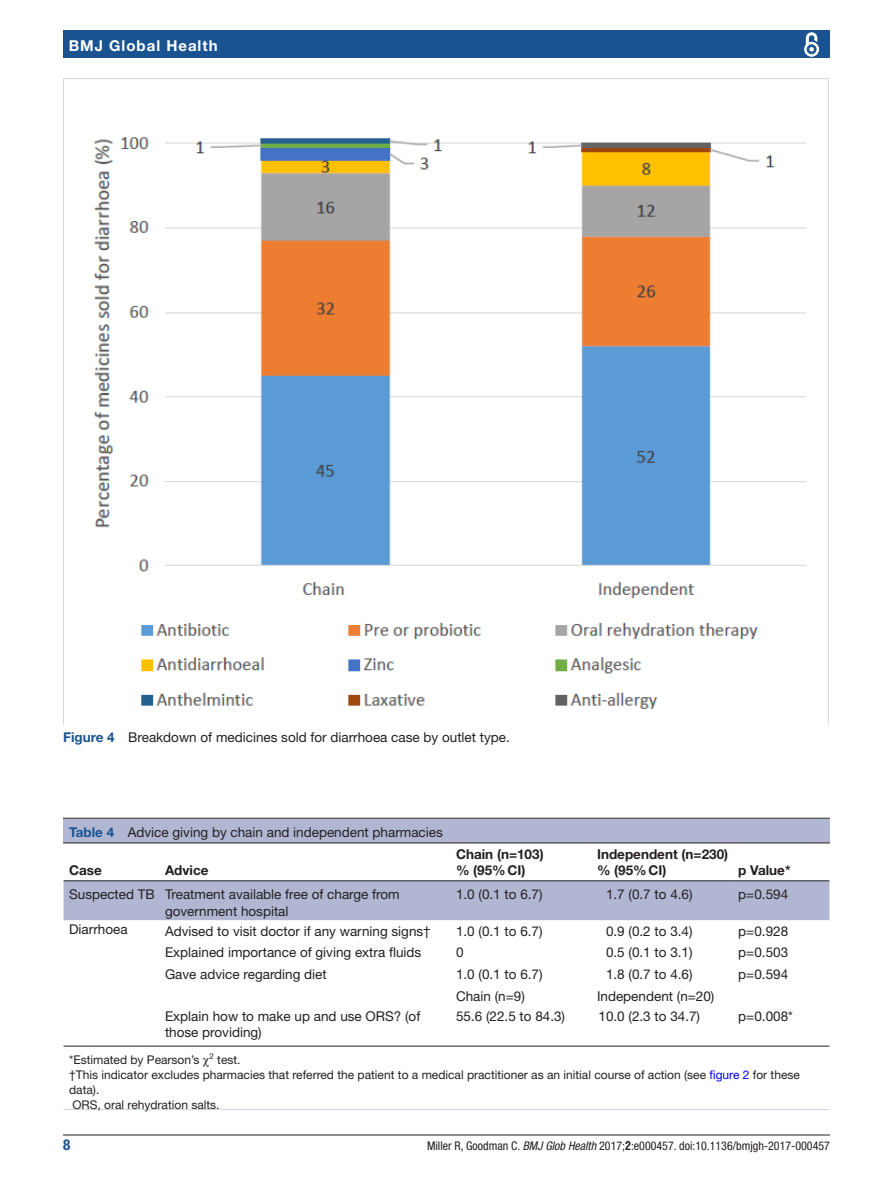
<style>
.page{position:relative;width:893px;height:1191px;background:#fff}
.page>*{position:absolute;margin:0;border:0;box-sizing:border-box;transform-origin:0 0}
.t1{font:700 15px "Helvetica Neue LT Std";letter-spacing:.065em;color:#fff}
.t2{font:700 condensed 15px "Helvetica Neue LT Std";color:#1b5391}
.t3{font:13.5px/16.2px "Helvetica Neue LT Std";color:#231f20}
.t4{font:700 13.5px/16.2px "Helvetica Neue LT Std";color:#231f20}
.t5{font:12px/15px "Helvetica Neue LT Std";color:#231f20}
.t6{font:condensed 12px "Helvetica Neue LT Std";color:#231f20}
.s1{font-weight:700;color:#1b5391}
.s2{color:#00f}
.s3{font-style:italic}
.s4{font-family:"Helvetica LT Std";font-weight:700}
</style>
<div class="page">
<hr style="left:63px;top:1134px;width:767px;height:1px;background:#231f20">
<div style="left:63px;top:31px;width:767px;height:27px;background:#1b5391"></div>
<svg style="left:804px;top:32px;width:16px;height:25px"></svg>
<div style="left:808px;top:46px;width:7px;height:7px;border:1px solid #1b5391;border-radius:50%"></div>
<img style="left:63px;top:78px;width:766px;height:646px">
<div style="left:63px;top:818px;width:767px;height:291px;background:#b1b7d3"></div>
<hr style="left:63px;top:818px;width:767px;height:1px;background:#231f20">
<svg style="left:64px;top:843px;width:766px;height:266px;background:#f2f3f7"></svg>
<hr style="left:63px;top:842px;width:96px;height:1px;background:#231f20">
<hr style="left:63px;top:880px;width:96px;height:1px;background:#231f20">
<hr style="left:159px;top:842px;width:291px;height:1px;background:#231f20">
<hr style="left:159px;top:880px;width:291px;height:1px;background:#231f20">
<hr style="left:450px;top:842px;width:141px;height:1px;background:#231f20">
<hr style="left:450px;top:880px;width:141px;height:1px;background:#231f20">
<hr style="left:591px;top:842px;width:141px;height:1px;background:#231f20">
<hr style="left:591px;top:880px;width:141px;height:1px;background:#231f20">
<hr style="left:732px;top:842px;width:98px;height:1px;background:#231f20">
<hr style="left:732px;top:880px;width:98px;height:1px;background:#231f20">
<hr style="left:159px;top:1045px;width:291px;height:1px;background:#231f20">
<hr style="left:450px;top:1045px;width:141px;height:1px;background:#231f20">
<hr style="left:591px;top:1045px;width:141px;height:1px;background:#231f20">
<hr style="left:63px;top:1045px;width:96px;height:1px;background:#231f20">
<hr style="left:732px;top:1045px;width:98px;height:1px;background:#231f20">
<hr style="left:63px;top:843px;width:1px;height:37px;background:#fff">
<hr style="left:63px;top:880px;width:1px;height:40px;background:#fff">
<svg style="left:63px;top:920px;width:1px;height:86px"></svg>
<hr style="left:63px;top:1006px;width:1px;height:40px;background:#fff">
<hr style="left:63px;top:1046px;width:1px;height:63px;background:#fff">
<svg style="left:203px;top:1058px;width:6px;height:9px"></svg>
<p class="t1" style="left:69px;top:36px;width:150px">BMJ Global Health</p>
<p class="t3" style="left:63px;top:728px;width:448px"><span class="s1">Figure 4</span> Breakdown of medicines sold for diarrhoea case by outlet type.</p>
<p class="t3" style="left:69px;top:823px;width:375px"><span class="s1">Table 4</span> Advice giving by chain and independent pharmacies</p>
<p class="t4" style="left:69px;top:861px;width:34px">Case</p>
<p class="t4" style="left:165px;top:861px;width:45px">Advice</p>
<p class="t4" style="left:456px;top:845px;width:89px">Chain (n=103) % (95%CI)</p>
<p class="t4" style="left:597px;top:845px;width:133px">Independent (n=230) % (95%CI)</p>
<p class="t4" style="left:738px;top:861px;width:54px">p Value*</p>
<p class="t3" style="left:165px;top:886px;width:236px;text-indent:-96px">Suspected TB Treatment available free of charge from government hospital</p>
<p class="t3" style="left:456px;top:886px;width:88px">1.0 (0.1 to 6.7)</p>
<p class="t3" style="left:606px;top:886px;width:88px">1.7 (0.7 to 4.6)</p>
<p class="t3" style="left:738px;top:886px;width:51px">p=0.594</p>
<p class="t3" style="left:69px;top:921px;width:60px">Diarrhoea</p>
<p class="t3" style="left:165px;top:922px;width:267px">Advised to visit doctor if any warning signs†</p>
<p class="t3" style="left:456px;top:922px;width:88px">1.0 (0.1 to 6.7)</p>
<p class="t3" style="left:606px;top:922px;width:88px">0.9 (0.2 to 3.4)</p>
<p class="t3" style="left:738px;top:922px;width:51px">p=0.928</p>
<p class="t3" style="left:165px;top:944px;width:258px">Explained importance of giving extra fluids</p>
<p class="t3" style="left:456px;top:944px;width:9px">0</p>
<p class="t3" style="left:606px;top:944px;width:88px">0.5 (0.1 to 3.1)</p>
<p class="t3" style="left:738px;top:944px;width:51px">p=0.503</p>
<p class="t3" style="left:165px;top:966px;width:163px">Gave advice regarding diet</p>
<p class="t3" style="left:456px;top:966px;width:88px">1.0 (0.1 to 6.7)</p>
<p class="t3" style="left:606px;top:966px;width:88px">1.8 (0.7 to 4.6)</p>
<p class="t3" style="left:738px;top:966px;width:51px">p=0.594</p>
<p class="t3" style="left:456px;top:987px;width:70px">Chain (n=9)</p>
<p class="t3" style="left:597px;top:987px;width:119px">Independent (n=20)</p>
<p class="t3" style="left:165px;top:1007px;width:257px">Explain how to make up and use ORS? (of those providing)</p>
<p class="t3" style="left:456px;top:1007px;width:111px">55.6 (22.5 to 84.3)</p>
<p class="t3" style="left:598px;top:1007px;width:103px">10.0 (2.3 to 34.7)</p>
<p class="t3" style="left:738px;top:1007px;width:56px">p=0.008*</p>
<p class="t5" style="left:69px;top:1052px;width:732px">*Estimated by Pearson’s <sup>2</sup> test.<br>†This indicator excludes pharmacies that referred the patient to a medical practitioner as an initial course of action (see <span class="s2">figure 2</span> for these data).<br>ORS, oral rehydration salts.</p>
<p class="t2" style="left:63px;top:1135px;width:9px">8</p>
<p class="t6" style="left:427px;top:1138px;width:404px">Miller R, Goodman C. <span class="s3">BMJ Glob Health</span> 2017;<span class="s4">2</span>:e000457. doi:10.1136/bmjgh-2017-000457</p>
</div>
